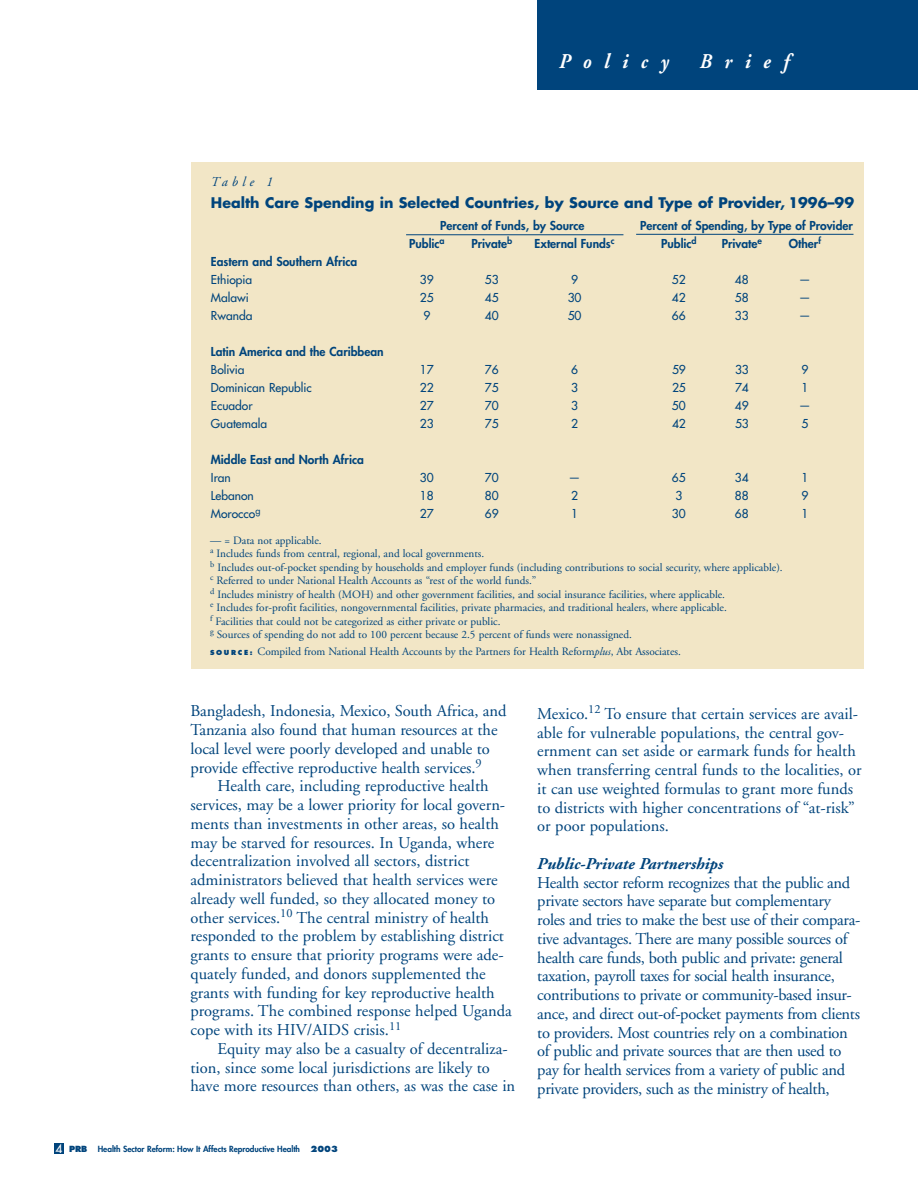
<style>
.page{position:relative;width:918px;height:1188px;background:#fff}
.page>*{position:absolute;margin:0;border:0;box-sizing:border-box;transform-origin:0 0}
.t1{font:italic 700 21px "Adobe Garamond";letter-spacing:.675em;color:#fff;scale:.9 1}
.t2{font:16.5px/18.8px "Adobe Garamond";color:#00447c}
.t3{font:16.5px/18.8px "Adobe Garamond";letter-spacing:-.02em;color:#00447c}
.t4{font:italic 700 16.5px "Adobe Garamond";color:#00447c}
.t5{font:700 14.25px "Futura";color:#00447c}
.t6{font:italic 13.5px "Adobe Garamond";letter-spacing:.3em;color:#00447c}
.t7{font:800 12px "Futura";color:#00447c}
.t8{font:12px "Futura";color:#00447c}
.t9{font:11.25px/13.5px "Adobe Garamond";color:#00447c}
.t10{font:800 8.25px "Futura";letter-spacing:-.005em;color:#00447c}
.t11{font:800 8.25px "Futura";color:#00447c}
.s1{font-family:"Futura";font-weight:800;font-size:6.75px}
.s2{font-style:italic}
.s3{font-weight:400;font-size:12px;color:#fff}
</style>
<div class="page">
<div style="left:54px;top:1143px;width:10px;height:11px;background:#00447c"></div>
<div style="left:537px;top:0;width:381px;height:90px;background:#00447c"></div>
<div style="left:191px;top:162px;width:672px;height:507px;background:#f2e6c6"></div>
<hr style="left:406px;top:234px;width:217px;height:1px;background:#00447c">
<hr style="left:636px;top:234px;width:217px;height:1px;background:#00447c">
<p class="t1" style="left:559px;top:53px;width:123px">Policy</p>
<p class="t1" style="left:700px;top:53px;width:101px">Brief</p>
<p class="t6" style="left:211px;top:176px;width:63px">Table 1</p>
<p class="t5" style="left:211px;top:196px;width:645px">Health Care Spending in Selected Countries, by Source and Type of Provider, 1996–99</p>
<p class="t7" style="left:440px;top:220px;width:146px">Percent of Funds, by Source</p>
<p class="t7" style="left:640px;top:220px;width:214px">Percent of Spending, by Type of Provider</p>
<p class="t7" style="left:409px;top:238px;width:37px">Public<sup>a</sup></p>
<p class="t7" style="left:471px;top:238px;width:42px">Private<sup>b</sup></p>
<p class="t7" style="left:535px;top:238px;width:82px">External Funds<sup>c</sup></p>
<p class="t7" style="left:661px;top:238px;width:37px">Public<sup>d</sup></p>
<p class="t7" style="left:722px;top:238px;width:42px">Private<sup>e</sup></p>
<p class="t7" style="left:789px;top:238px;width:34px">Other<sup>f</sup></p>
<p class="t7" style="left:211px;top:256px;width:148px">Eastern and Southern Africa</p>
<p class="t8" style="left:211px;top:274px;width:43px">Ethiopia</p>
<p class="t8" style="left:420px;top:274px;width:15px">39</p>
<p class="t8" style="left:485px;top:274px;width:15px">53</p>
<p class="t8" style="left:571px;top:274px;width:8px">9</p>
<p class="t8" style="left:672px;top:274px;width:15px">52</p>
<p class="t8" style="left:735px;top:274px;width:15px">48</p>
<p class="t8" style="left:799px;top:274px;width:13px">—</p>
<p class="t8" style="left:211px;top:292px;width:39px">Malawi</p>
<p class="t8" style="left:420px;top:292px;width:15px">25</p>
<p class="t8" style="left:485px;top:292px;width:15px">45</p>
<p class="t8" style="left:568px;top:292px;width:15px">30</p>
<p class="t8" style="left:672px;top:292px;width:15px">42</p>
<p class="t8" style="left:735px;top:292px;width:15px">58</p>
<p class="t8" style="left:799px;top:292px;width:13px">—</p>
<p class="t8" style="left:211px;top:310px;width:43px">Rwanda</p>
<p class="t8" style="left:423px;top:310px;width:8px">9</p>
<p class="t8" style="left:485px;top:310px;width:15px">40</p>
<p class="t8" style="left:568px;top:310px;width:15px">50</p>
<p class="t8" style="left:672px;top:310px;width:15px">66</p>
<p class="t8" style="left:735px;top:310px;width:15px">33</p>
<p class="t8" style="left:799px;top:310px;width:13px">—</p>
<p class="t7" style="left:211px;top:346px;width:174px">Latin America and the Caribbean</p>
<p class="t8" style="left:211px;top:364px;width:35px">Bolivia</p>
<p class="t8" style="left:420px;top:364px;width:15px">17</p>
<p class="t8" style="left:485px;top:364px;width:15px">76</p>
<p class="t8" style="left:571px;top:364px;width:8px">6</p>
<p class="t8" style="left:672px;top:364px;width:15px">59</p>
<p class="t8" style="left:735px;top:364px;width:15px">33</p>
<p class="t8" style="left:801px;top:364px;width:8px">9</p>
<p class="t8" style="left:211px;top:382px;width:102px">Dominican Republic</p>
<p class="t8" style="left:420px;top:382px;width:15px">22</p>
<p class="t8" style="left:485px;top:382px;width:15px">75</p>
<p class="t8" style="left:571px;top:382px;width:8px">3</p>
<p class="t8" style="left:672px;top:382px;width:15px">25</p>
<p class="t8" style="left:735px;top:382px;width:15px">74</p>
<p class="t8" style="left:801px;top:382px;width:8px">1</p>
<p class="t8" style="left:211px;top:400px;width:43px">Ecuador</p>
<p class="t8" style="left:420px;top:400px;width:15px">27</p>
<p class="t8" style="left:485px;top:400px;width:15px">70</p>
<p class="t8" style="left:571px;top:400px;width:8px">3</p>
<p class="t8" style="left:672px;top:400px;width:15px">50</p>
<p class="t8" style="left:735px;top:400px;width:15px">49</p>
<p class="t8" style="left:799px;top:400px;width:13px">—</p>
<p class="t8" style="left:211px;top:418px;width:58px">Guatemala</p>
<p class="t8" style="left:420px;top:418px;width:15px">23</p>
<p class="t8" style="left:485px;top:418px;width:15px">75</p>
<p class="t8" style="left:571px;top:418px;width:8px">2</p>
<p class="t8" style="left:672px;top:418px;width:15px">42</p>
<p class="t8" style="left:735px;top:418px;width:15px">53</p>
<p class="t8" style="left:801px;top:418px;width:8px">5</p>
<p class="t7" style="left:211px;top:454px;width:154px">Middle East and North Africa</p>
<p class="t8" style="left:211px;top:472px;width:21px">Iran</p>
<p class="t8" style="left:420px;top:472px;width:15px">30</p>
<p class="t8" style="left:485px;top:472px;width:15px">70</p>
<p class="t8" style="left:569px;top:472px;width:13px">—</p>
<p class="t8" style="left:672px;top:472px;width:15px">65</p>
<p class="t8" style="left:735px;top:472px;width:15px">34</p>
<p class="t8" style="left:801px;top:472px;width:8px">1</p>
<p class="t8" style="left:211px;top:490px;width:44px">Lebanon</p>
<p class="t8" style="left:420px;top:490px;width:15px">18</p>
<p class="t8" style="left:485px;top:490px;width:15px">80</p>
<p class="t8" style="left:571px;top:490px;width:8px">2</p>
<p class="t8" style="left:675px;top:490px;width:8px">3</p>
<p class="t8" style="left:735px;top:490px;width:15px">88</p>
<p class="t8" style="left:801px;top:490px;width:8px">9</p>
<p class="t8" style="left:211px;top:508px;width:51px">Morocco<sup>g</sup></p>
<p class="t8" style="left:420px;top:508px;width:15px">27</p>
<p class="t8" style="left:485px;top:508px;width:15px">69</p>
<p class="t8" style="left:571px;top:508px;width:8px">1</p>
<p class="t8" style="left:672px;top:508px;width:15px">30</p>
<p class="t8" style="left:735px;top:508px;width:15px">68</p>
<p class="t8" style="left:801px;top:508px;width:8px">1</p>
<p class="t9" style="left:210px;top:534px;width:574px">— = Data not applicable.<br><sup>a</sup> Includes funds from central, regional, and local governments.<br><sup>b</sup> Includes out-of-pocket spending by households and employer funds (including contributions to social security, where applicable). <sup>c</sup> Referred to under National Health Accounts as “rest of the world funds.”<br><sup>d</sup> Includes ministry of health (MOH) and other government facilities, and social insurance facilities, where applicable.<br><sup>e</sup> Includes for-profit facilities, nongovernmental facilities, private pharmacies, and traditional healers, where applicable.<br><sup>f</sup> Facilities that could not be categorized as either private or public.<br><sup>g</sup> Sources of spending do not add to 100 percent because 2.5 percent of funds were nonassigned.</p>
<p class="t9" style="left:210px;top:645px;width:472px"><span class="s1">S O U R C E :</span> Compiled from National Health Accounts by the Partners for Health Reform<span class="s2">plus</span>, Abt Associates.</p>
<p class="t2" style="left:190px;top:703px;width:317px">Bangladesh, Indonesia, Mexico, South Africa, and Tanzania also found that human resources at the local level were poorly developed and unable to provide effective reproductive health services.<sup>9</sup></p>
<p class="t2" style="left:190px;top:778px;width:323px;text-indent:27px">Health care, including reproductive health services, may be a lower priority for local govern&shy;ments than investments in other areas, so health may be starved for resources. In Uganda, where decentralization involved all sectors, district administrators believed that health services were already well funded, so they allocated money to other services.<sup>10</sup> The central ministry of health responded to the problem by establishing district grants to ensure that priority programs were ade&shy;quately funded, and donors supplemented the grants with funding for key reproductive health programs. The combined response helped Uganda cope with its HIV/AIDS crisis.<sup>11</sup></p>
<p class="t2" style="left:190px;top:1041px;width:326px;text-indent:27px">Equity may also be a casualty of decentraliza&shy;tion, since some local jurisdictions are likely to have more resources than others, as was the case in</p>
<p class="t11" style="left:55px;top:1145px;width:33px"><span class="s3">4</span> PRB</p>
<p class="t10" style="left:98px;top:1145px;width:204px">Health Sector Reform: How It Affects Reproductive Health</p>
<p class="t11" style="left:311px;top:1145px;width:29px">2003</p>
<p class="t2" style="left:537px;top:706px;width:326px">Mexico.<sup>12</sup> To ensure that certain services are avail&shy;able for vulnerable populations, the central gov&shy;ernment can set aside or earmark funds for health when transferring central funds to the localities, or it can use weighted formulas to grant more funds to districts with higher concentrations of “at-risk” or poor populations.</p>
<p class="t4" style="left:537px;top:857px;width:188px">Public-Private Partnerships</p>
<p class="t3" style="left:537px;top:875px;width:324px">Health sector reform recognizes that the public and private sectors have separate but complementary roles and tries to make the best use of their compara&shy;tive advantages. There are many possible sources of health care funds, both public and private: general taxation, payroll taxes for social health insurance, contributions to private or community-based insur&shy;ance, and direct out-of-pocket payments from clients to providers. Most countries rely on a combination of public and private sources that are then used to pay for health services from a variety of public and private providers, such as the ministry of health,</p>
</div>
